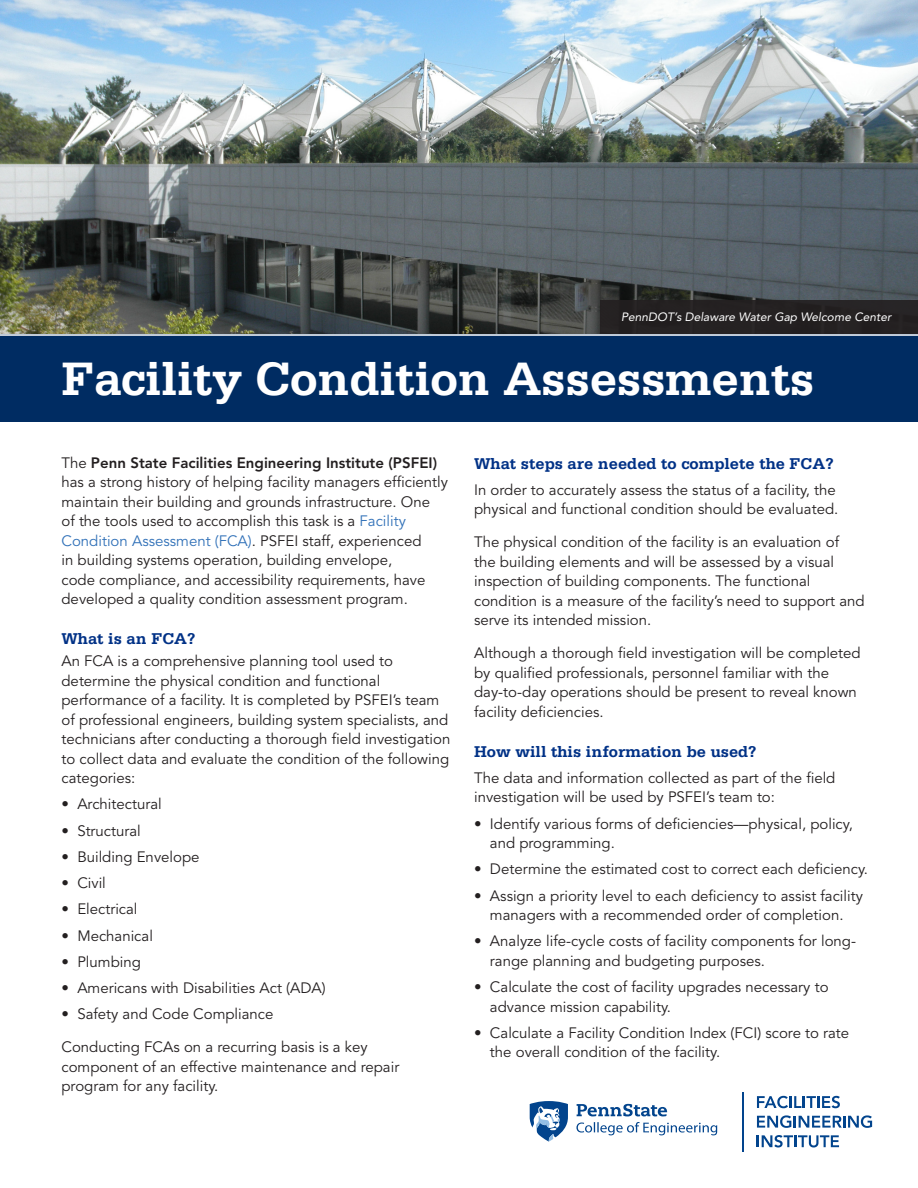
<style>
.page{position:relative;width:918px;height:1188px;background:#fff}
.page>*{position:absolute;margin:0;border:0;box-sizing:border-box;transform-origin:0 0}
.t1{font:700 49.5px "Serifa";letter-spacing:-.01em;color:#fff}
.t2{font:700 16.5px "Serifa";color:#003186}
.t3{font:15px/19.5px "Avenir";color:#231f20}
.t4{font:italic 12px "Avenir";color:#fff}
.s1{font-weight:800}
.s2{color:#3171b8}
</style>
<div class="page">
<img style="left:0;top:0;width:918px;height:334px">
<div style="left:0;top:334px;width:918px;height:88px;background:#002c62"></div>
<hr style="left:0;top:334px;width:918px;height:2px;background:#fff">
<hr style="left:742px;top:1092px;width:1px;height:59px;background:#02448d">
<svg style="left:757px;top:1096px;width:83px;height:12px"></svg>
<svg style="left:757px;top:1115px;width:115px;height:13px"></svg>
<svg style="left:757px;top:1135px;width:82px;height:12px"></svg>
<svg style="left:529px;top:1101px;width:39px;height:41px"></svg>
<svg style="left:576px;top:1104px;width:141px;height:31px"></svg>
<div style="left:600px;top:300px;width:318px;height:34px;background:#231f20"></div>
<p class="t4" style="left:621px;top:309px;width:272px">PennDOT’s Delaware Water Gap Welcome Center</p>
<p class="t1" style="left:62px;top:349px;width:755px">Facility Condition Assessments</p>
<p class="t3" style="left:62px;top:453px;width:388px">The <span class="s1">Penn State Facilities Engineering Institute (PSFEI) </span>has a strong history of helping facility managers efficiently maintain their building and grounds infrastructure. One<br>of the tools used to accomplish this task is a <span class="s2">Facility Condition Assessment (FCA)</span>. PSFEI staff, experienced<br>in building systems operation, building envelope,<br>code compliance, and accessibility requirements, have developed a quality condition assessment program.</p>
<p class="t2" style="left:62px;top:629px;width:135px">What is an FCA?</p>
<p class="t3" style="left:62px;top:652px;width:390px">An FCA is a comprehensive planning tool used to determine the physical condition and functional performance of a facility. It is completed by PSFEI’s team of professional engineers, building system specialists, and technicians after conducting a thorough field investigation to collect data and evaluate the condition of the following categories:</p>
<p class="t3" style="left:62px;top:795px;width:102px">• Architectural</p>
<p class="t3" style="left:62px;top:821px;width:81px">• Structural</p>
<p class="t3" style="left:62px;top:847px;width:140px">• Building Envelope</p>
<p class="t3" style="left:62px;top:874px;width:46px">• Civil</p>
<p class="t3" style="left:62px;top:900px;width:78px">• Electrical</p>
<p class="t3" style="left:62px;top:926px;width:93px">• Mechanical</p>
<p class="t3" style="left:62px;top:952px;width:81px">• Plumbing</p>
<p class="t3" style="left:62px;top:979px;width:266px">• Americans with Disabilities Act (ADA)</p>
<p class="t3" style="left:62px;top:1005px;width:214px">• Safety and Code Compliance</p>
<p class="t3" style="left:62px;top:1038px;width:339px">Conducting FCAs on a recurring basis is a key component of an effective maintenance and repair program for any facility.</p>
<p class="t2" style="left:474px;top:453px;width:361px">What steps are needed to complete the FCA?</p>
<p class="t3" style="left:474px;top:480px;width:366px">In order to accurately assess the status of a facility, the physical and functional condition should be evaluated.</p>
<p class="t3" style="left:474px;top:533px;width:392px">The physical condition of the facility is an evaluation of<br>the building elements and will be assessed by a visual inspection of building components. The functional condition is a measure of the facility’s need to support and serve its intended mission.</p>
<p class="t3" style="left:474px;top:644px;width:388px">Although a thorough field investigation will be completed by qualified professionals, personnel familiar with the day-to-day operations should be present to reveal known facility deficiencies.</p>
<p class="t2" style="left:474px;top:741px;width:284px">How will this information be used?</p>
<p class="t3" style="left:474px;top:768px;width:363px">The data and information collected as part of the field investigation will be used by PSFEI’s team to:</p>
<p class="t3" style="left:490px;top:814px;width:364px;text-indent:-16px">• Identify various forms of deficiencies—physical, policy, and programming.</p>
<p class="t3" style="left:474px;top:860px;width:395px">• Determine the estimated cost to correct each deficiency.</p>
<p class="t3" style="left:474px;top:886px;width:390px;text-align:center">• Assign a priority level to each deficiency to assist facility managers with a recommended order of completion.</p>
<p class="t3" style="left:490px;top:932px;width:368px;text-indent:-16px">• Analyze life-cycle costs of facility components for long&shy;range planning and budgeting purposes.</p>
<p class="t3" style="left:490px;top:978px;width:340px;text-indent:-16px">• Calculate the cost of facility upgrades necessary to advance mission capability.</p>
<p class="t3" style="left:490px;top:1023px;width:361px;text-indent:-16px">• Calculate a Facility Condition Index (FCI) score to rate the overall condition of the facility.</p>
</div>
